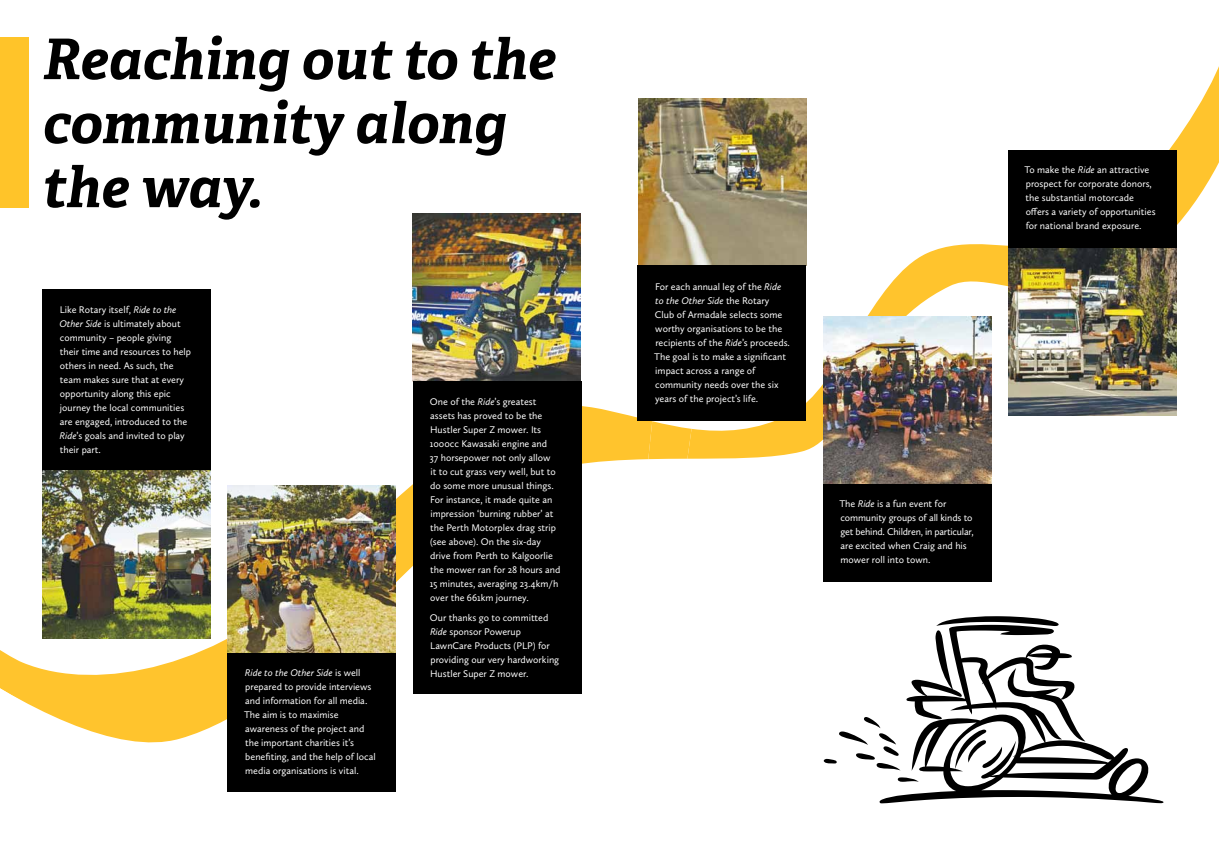
<style>
.page{position:relative;width:1219px;height:859px;background:#fff}
.page>*{position:absolute;margin:0;border:0;box-sizing:border-box;transform-origin:0 0}
.t1{font:italic 700 56px/64px "Adelle Basic";color:#000}
.t2{font:10px/14px "Calluna Sans";color:#fff}
.t3{font:italic 10px "Calluna Sans";color:#fff}
.s1{font-style:italic}
.s2{font-style:normal}
</style>
<div class="page">
<svg style="left:1169px;top:66px;width:50px;height:206px"></svg>
<svg style="left:692px;top:235px;width:316px;height:224px"></svg>
<svg style="left:652px;top:421px;width:40px;height:38px;background:#ffcb46"></svg>
<svg style="left:0;top:361px;width:652px;height:412px"></svg>
<div style="left:0;top:37px;width:28px;height:170px;background:#ffc429"></div>
<img style="left:413px;top:213px;width:168px;height:168px">
<img style="left:228px;top:486px;width:168px;height:167px">
<img style="left:43px;top:470px;width:168px;height:169px">
<img style="left:823px;top:316px;width:168px;height:168px">
<img style="left:1008px;top:248px;width:168px;height:168px">
<div style="left:42px;top:290px;width:169px;height:180px;background:#000"></div>
<div style="left:1008px;top:150px;width:168px;height:98px;background:#000"></div>
<div style="left:413px;top:381px;width:168px;height:312px;background:#000"></div>
<div style="left:228px;top:653px;width:168px;height:138px;background:#000"></div>
<div style="left:823px;top:484px;width:168px;height:98px;background:#000"></div>
<img style="left:638px;top:98px;width:168px;height:168px">
<div style="left:638px;top:266px;width:168px;height:155px;background:#000"></div>
<svg style="left:937px;top:616px;width:122px;height:9px"></svg>
<svg style="left:879px;top:625px;width:284px;height:178px"></svg>
<svg style="left:898px;top:777px;width:21px;height:5px"></svg>
<svg style="left:824px;top:717px;width:77px;height:53px"></svg>
<h1 class="t1" style="left:43px;top:28px;width:515px">Reaching out to the community along the way.</h1>
<p class="t2" style="left:59px;top:303px;width:133px">Like Rotary itself, <span class="s1">Ride to the<br>Other Side</span> is ultimately about community – people giving their time and resources to help others in need. As such, the team makes sure that at every opportunity along this epic journey the local communities are engaged, introduced to the<br><span class="s1">Ride</span>’s goals and invited to play their part.</p>
<p class="t2" style="left:430px;top:394px;width:132px">One of the <span class="s1">Ride</span>’s greatest assets has proved to be the<br>Hustler Super Z mower. Its<br>1000cc Kawasaki engine and<br>37 horsepower not only allow<br>it to cut grass very well, but to do some more unusual things.<br>For instance, it made quite an impression ‘burning rubber’ at the Perth Motorplex drag strip (see above). On the six-day drive from Perth to Kalgoorlie the mower ran for 28 hours and<br>15 minutes, averaging 23.4km/h over the 661km journey.</p>
<p class="t2" style="left:430px;top:610px;width:131px">Our thanks go to committed<br><span class="s1">Ride</span> sponsor Powerup<br>LawnCare Products (PLP) for providing our very hardworking</p>
<p class="t3" style="left:245px;top:667px;width:117px">Ride to the Other Side <span class="s2">is well</span></p>
<p class="t2" style="left:430px;top:666px;width:100px">Hustler Super Z mower.</p>
<p class="t2" style="left:244px;top:680px;width:133px">prepared to provide interviews and information for all media.<br>The aim is to maximise awareness of the project and the important charities it’s benefiting, and the help of local media organisations is vital.</p>
<p class="t2" style="left:654px;top:279px;width:137px">For each annual leg of the <span class="s1">Ride to the Other Side</span> the Rotary<br>Club of Armadale selects some worthy organisations to be the recipients of the <span class="s1">Ride</span>’s proceeds.<br>The goal is to make a significant impact across a range of community needs over the six years of the project’s life.</p>
<p class="t2" style="left:839px;top:497px;width:136px">The <span class="s1">Ride</span> is a fun event for community groups of all kinds to get behind. Children, in particular, are excited when Craig and his mower roll into town.</p>
<p class="t2" style="left:1025px;top:162px;width:133px">To make the <span class="s1">Ride</span> an attractive prospect for corporate donors, the substantial motorcade offers a variety of opportunities for national brand exposure.</p>
</div>
